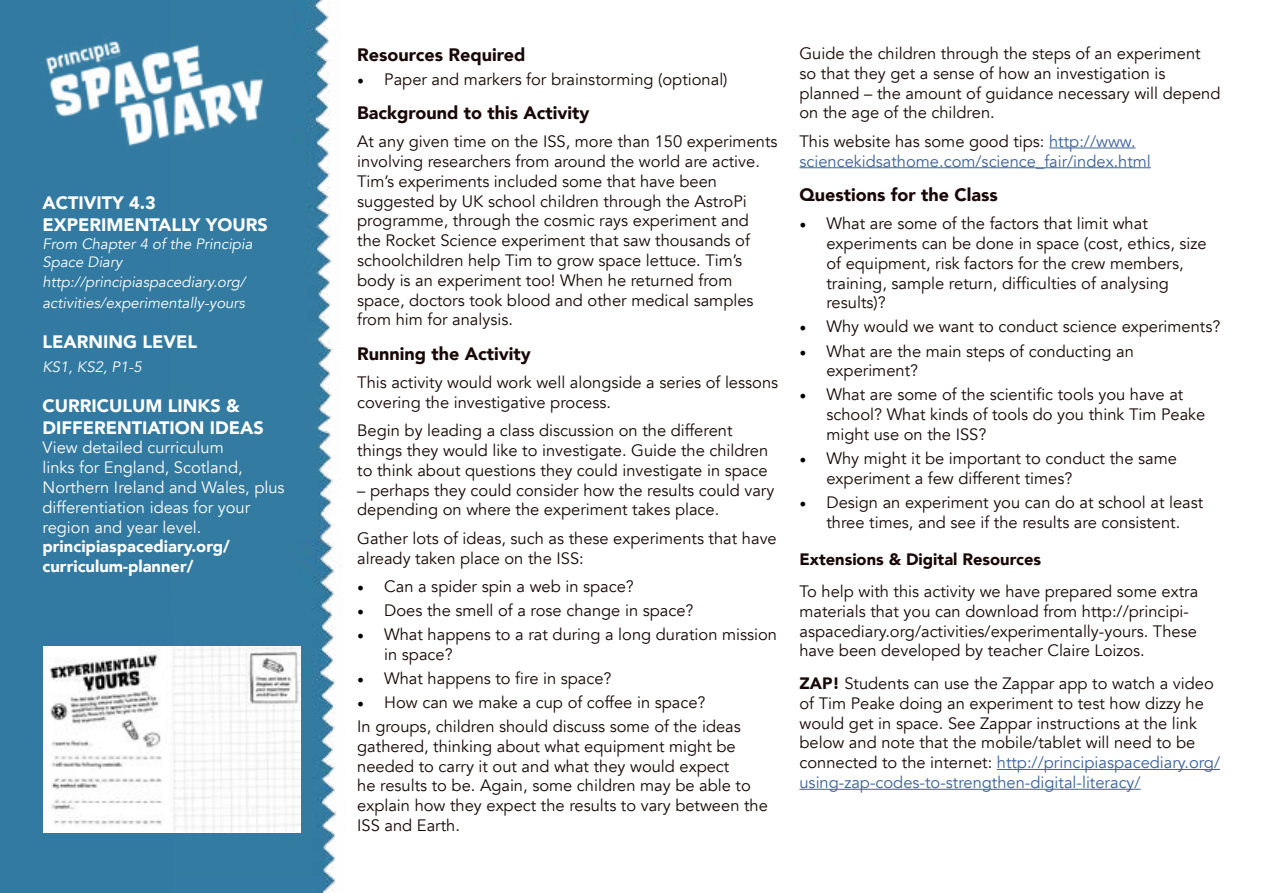
<style>
.page{position:relative;width:1263px;height:893px;background:#fff}
.page>*{position:absolute;margin:0;border:0;box-sizing:border-box;transform-origin:0 0}
.t1{font:900 18px "Avenir";color:#190807}
.t2{font:900 18px/21.6px "Avenir";color:#fff}
.t3{font:16.5px/19.8px "Avenir";color:#190807}
.t4{font:16.5px/19.8px "Avenir";color:#fff}
.t5{font:16.5px/19.8px "Avenir";color:#3b629b}
.t6{font:900 16.5px/19.8px "Avenir";color:#fff}
.t7{font:900 16.5px "Avenir";color:#190807}
.t8{font:italic 15px/18px "Avenir";color:#fff}
.s1{font-family:"Minion Pro";font-size:18px;color:#000}
.s2{color:#190807}
.s3{font-weight:900}
.s4{color:#3b629b}
</style>
<div class="page">
<div style="left:0;top:0;width:183px;height:893px;background:#327aa1"></div>
<img style="left:183px;top:0;width:150px;height:539px">
<img style="left:175px;top:539px;width:166px;height:354px">
<hr style="left:1049px;top:148px;width:86px;height:1px;background:#3b629b">
<hr style="left:799px;top:167px;width:352px;height:1px;background:#3b629b">
<hr style="left:997px;top:769px;width:223px;height:1px;background:#3b629b">
<hr style="left:799px;top:789px;width:342px;height:1px;background:#3b629b">
<img style="left:46px;top:35px;width:221px;height:113px">
<img style="left:43px;top:647px;width:257px;height:185px">
<p class="t2" style="left:43px;top:192px;width:227px">ACTIVITY 4.3<br>EXPERIMENTALLY YOURS</p>
<p class="t8" style="left:43px;top:235px;width:211px">From Chapter 4 of the Principia<br>Space Diary</p>
<p class="t8" style="left:43px;top:271px;width:204px;line-height:21.6px">http://principiaspacediary.org/ activities/experimentally-yours</p>
<p class="t2" style="left:43px;top:330px;width:156px">LEARNING LEVEL</p>
<p class="t8" style="left:43px;top:358px;width:101px">KS1, KS2, P1-5</p>
<p class="t2" style="left:43px;top:394px;width:223px">CURRICULUM LINKS &amp;<br>DIFFERENTIATION IDEAS</p>
<p class="t4" style="left:43px;top:438px;width:244px">View detailed curriculum<br>links for England, Scotland,<br>Northern Ireland and Wales, plus differentiation ideas for your region and year level.</p>
<p class="t6" style="left:43px;top:536px;width:189px">principiaspacediary.org/ curriculum-planner/</p>
<p class="t1" style="left:357px;top:39px;width:170px">Resources Required</p>
<p class="t3" style="left:357px;top:69px;width:372px"><span class="s1">•</span> Paper and markers for brainstorming (optional)</p>
<p class="t1" style="left:357px;top:97px;width:234px">Background to this Activity</p>
<p class="t3" style="left:357px;top:132px;width:422px">At any given time on the ISS, more than 150 experiments involving researchers from around the world are active.<br>Tim’s experiments included some that have been suggested by UK school children through the AstroPi programme, through the cosmic rays experiment and<br>the Rocket Science experiment that saw thousands of schoolchildren help Tim to grow space lettuce. Tim’s body is an experiment too! When he returned from space, doctors took blood and other medical samples from him for analysis.</p>
<p class="t1" style="left:357px;top:338px;width:175px">Running the Activity</p>
<p class="t3" style="left:357px;top:373px;width:422px">This activity would work well alongside a series of lessons covering the investigative process.</p>
<p class="t3" style="left:357px;top:421px;width:412px">Begin by leading a class discussion on the different things they would like to investigate. Guide the children to think about questions they could investigate in space</p>
<p class="t3" style="left:357px;top:480px;width:419px">– perhaps they could consider how the results could vary depending on where the experiment takes place.</p>
<p class="t3" style="left:357px;top:528px;width:421px">Gather lots of ideas, such as these experiments that have already taken place on the ISS:</p>
<p class="t3" style="left:357px;top:577px;width:278px"><span class="s1">•</span> Can a spider spin a web in space?</p>
<p class="t3" style="left:357px;top:601px;width:338px"><span class="s1">•</span> Does the smell of a rose change in space?</p>
<p class="t3" style="left:384px;top:625px;width:394px;text-indent:-27px"><span class="s1">•</span> What happens to a rat during a long duration mission in space?</p>
<p class="t3" style="left:357px;top:668px;width:256px"><span class="s1">•</span> What happens to fire in space?</p>
<p class="t3" style="left:357px;top:690px;width:385px;line-height:24px"><span class="s1">•</span> How can we make a cup of coffee in space?<br>In groups, children should discuss some of the ideas</p>
<p class="t3" style="left:357px;top:736px;width:412px">gathered, thinking about what equipment might be needed to carry it out and what they would expect<br>he results to be. Again, some children may be able to explain how they expect the results to vary between the ISS and Earth.</p>
<p class="t3" style="left:799px;top:44px;width:422px">Guide the children through the steps of an experiment so that they get a sense of how an investigation is planned – the amount of guidance necessary will depend on the age of the children.</p>
<p class="t5" style="left:799px;top:131px;width:353px"><span class="s2">This website has some good tips:</span> http://www. sciencekidsathome.com/science_fair/index.html</p>
<p class="t1" style="left:799px;top:179px;width:200px">Questions for the Class</p>
<p class="t3" style="left:826px;top:214px;width:382px;text-indent:-27px"><span class="s1">•</span> What are some of the factors that limit what experiments can be done in space (cost, ethics, size of equipment, risk factors for the crew members, training, sample return, difficulties of analysing results)?</p>
<p class="t3" style="left:799px;top:317px;width:422px"><span class="s1">•</span> Why would we want to conduct science experiments?</p>
<p class="t3" style="left:826px;top:341px;width:309px;text-indent:-27px"><span class="s1">•</span> What are the main steps of conducting an experiment?</p>
<p class="t3" style="left:826px;top:385px;width:380px;text-indent:-27px"><span class="s1">•</span> What are some of the scientific tools you have at school? What kinds of tools do you think Tim Peake might use on the ISS?</p>
<p class="t3" style="left:826px;top:449px;width:352px;text-indent:-27px"><span class="s1">•</span> Why might it be important to conduct the same experiment a few different times?</p>
<p class="t3" style="left:799px;top:493px;width:405px;text-align:center"><span class="s1">•</span> Design an experiment you can do at school at least three times, and see if the results are consistent.</p>
<p class="t7" style="left:799px;top:545px;width:243px">Extensions &amp; Digital Resources</p>
<p class="t3" style="left:799px;top:582px;width:400px">To help with this activity we have prepared some extra materials that you can download from http://principi&shy;aspacediary.org/activities/experimentally-yours. These have been developed by teacher Claire Loizos.</p>
<p class="t3" style="left:799px;top:674px;width:422px"><span class="s3">ZAP!</span> Students can use the Zappar app to watch a video of Tim Peake doing an experiment to test how dizzy he would get in space. See Zappar instructions at the link below and note that the mobile/tablet will need to be connected to the internet: <span class="s4">http://principiaspacediary.org/ using-zap-codes-to-strengthen-digital-literacy/</span></p>
</div>
